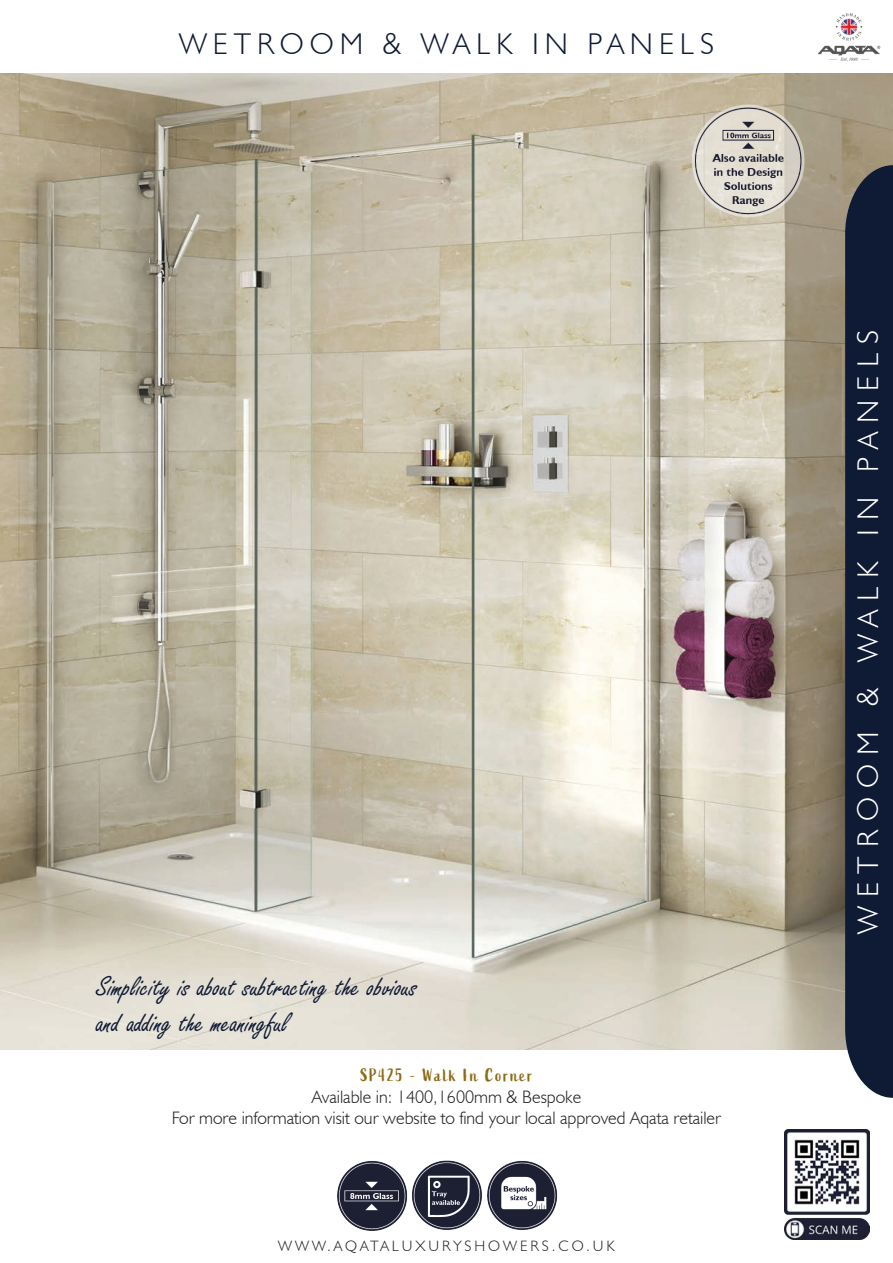
<style>
.page{position:relative;width:893px;height:1263px;background:#fff}
.page>*{position:absolute;margin:0;border:0;box-sizing:border-box;transform-origin:0 0}
.t1{font:30px "Freestyle Script";color:#0f1a34}
.t2{font:300 30px "Humanist 521 BT";letter-spacing:.3em;color:#fff}
.t3{font:300 30px "Humanist 521 BT";letter-spacing:.2em;color:#0f1a34}
.t4{font:300 18px "Humanist 521 BT";color:#231f20}
.t5{font:18px "Active";letter-spacing:.1em;color:#8c6a15}
.t6{font:300 15px "Humanist 521 BT";letter-spacing:.2em;color:#231f20}
</style>
<div class="page">
<img style="left:0;top:73px;width:893px;height:977px">
<img style="left:487px;top:1161px;width:70px;height:69px">
<img style="left:337px;top:1161px;width:70px;height:70px">
<img style="left:412px;top:1160px;width:70px;height:70px">
<div style="left:845px;top:165px;width:48px;height:933px;background:#0f1a34"></div>
<img style="left:818px;top:13px;width:63px;height:48px">
<img style="left:784px;top:1129px;width:86px;height:110px">
<img style="left:688px;top:100px;width:121px;height:120px">
<p class="t3" style="left:179px;top:26px;width:536px">WETROOM &amp; WALK IN PANELS</p>
<p class="t1" style="left:97px;top:970px;width:322px">Simplicity is about subtracting the obvious</p>
<p class="t1" style="left:97px;top:1006px;width:194px">and adding the meaningful</p>
<p class="t5" style="left:360px;top:1065px;width:173px">SP425 - Walk In Corner</p>
<p class="t4" style="left:312px;top:1085px;width:271px">Available in: 1400,1600mm &amp; Bespoke</p>
<p class="t4" style="left:172px;top:1107px;width:551px">For more information visit our website to find your local approved Aqata retailer</p>
<p class="t6" style="left:278px;top:1237px;width:338px">WWW.AQATALUXURYSHOWERS.CO.UK</p>
<p class="t2" style="left:849px;top:934px;width:605px;rotate:-90deg">WETROOM &amp; WALK IN PANELS</p>
</div>
